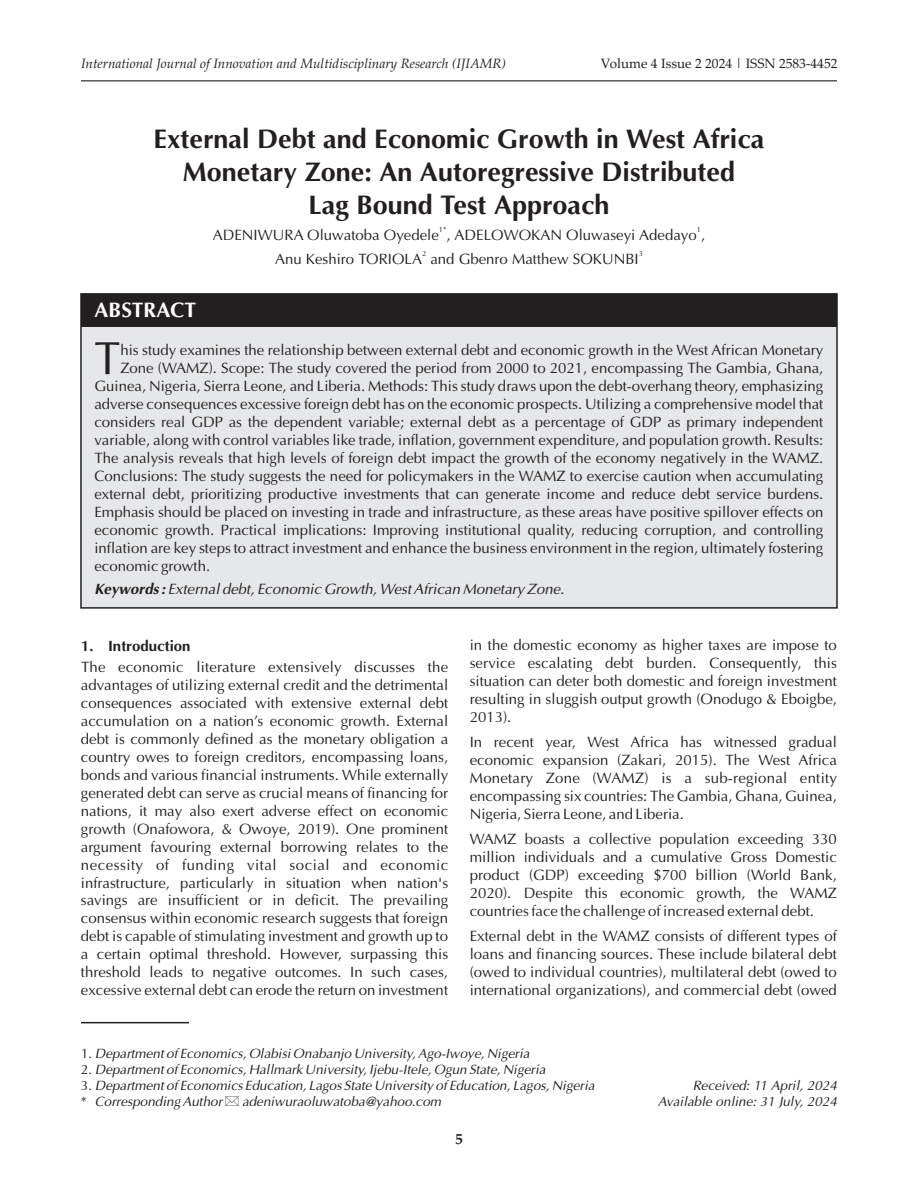
<style>
.page{position:relative;width:918px;height:1188px;background:#fff}
.page>*{position:absolute;margin:0;border:0;box-sizing:border-box;transform-origin:0 0}
.t1{font:46.5px "Optima";color:#231f20}
.t2{font:700 27px/33.2px "Optima";color:#231f20;text-align:center}
.t3{font:700 21px "Optima";color:#fff}
.t4{font:15px/17.9px "Optima";color:#231f20;text-align:justify}
.t5{font:italic 15px "Optima";color:#231f20}
.t6{font:700 15px "Optima";color:#231f20}
.t7{font:700 15px "Palatino Linotype";color:#231f20}
.t8{font:italic 13.5px/16.2px "Optima";color:#231f20}
.t9{font:italic 13.5px "Palatino Linotype";color:#231f20}
.t10{font:13.5px "Palatino Linotype";color:#231f20}
.t11{font:7.5px "Optima";color:#231f20}
.s1{font-weight:700}
.s2{font-style:normal}
</style>
<div class="page">
<hr style="left:81px;top:80px;width:756px;height:1px;background:#231f20">
<div style="left:80px;top:293px;width:758px;height:316px;background:#e6e7e9"></div>
<div style="left:81px;top:294px;width:756px;height:32px;background:#231f20"></div>
<hr style="left:81px;top:1022px;width:108px;height:1px;background:#231f20">
<p class="t9" style="left:81px;top:58px;width:427px">International Journal of Innovation and Multidisciplinary Research (IJIAMR)</p>
<p class="t10" style="left:601px;top:58px;width:238px">Volume 4 Issue 2 2024 | ISSN 2583-4452</p>
<h2 class="t2" style="left:154px;top:125px;width:612px">External Debt and Economic Growth in West Africa<br>Monetary Zone: An Autoregressive Distributed<br>Lag Bound Test Approach</h2>
<p class="t11" style="left:439px;top:227px;width:9px">1*</p>
<p class="t11" style="left:697px;top:227px;width:6px">1</p>
<p class="t4" style="left:213px;top:227px;width:494px">ADENIWURA Oluwatoba Oyedele , ADELOWOKAN Oluwaseyi Adedayo ,</p>
<p class="t11" style="left:422px;top:251px;width:6px">2</p>
<p class="t11" style="left:639px;top:251px;width:6px">3</p>
<p class="t4" style="left:275px;top:251px;width:365px">Anu Keshiro TORIOLA and Gbenro Matthew SOKUNBI</p>
<h3 class="t3" style="left:94px;top:302px;width:103px">ABSTRACT</h3>
<h1 class="t1" style="left:94px;top:339px;width:27px">T</h1>
<p class="t4" style="left:120px;top:343px;width:705px">his study examines the relationship between external debt and economic growth in the West African Monetary</p>
<p class="t4" style="left:94px;top:361px;width:731px;text-indent:26px">Zone (WAMZ). Scope: The study covered the period from 2000 to 2021, encompassing The Gambia, Ghana, Guinea, Nigeria, Sierra Leone, and Liberia. Methods: This study draws upon the debt-overhang theory, emphasizing adverse consequences excessive foreign debt has on the economic prospects. Utilizing a comprehensive model that considers real GDP as the dependent variable; external debt as a percentage of GDP as primary independent variable, along with control variables like trade, inflation, government expenditure, and population growth. Results:<br>The analysis reveals that high levels of foreign debt impact the growth of the economy negatively in the WAMZ.<br>Conclusions: The study suggests the need for policymakers in the WAMZ to exercise caution when accumulating external debt, prioritizing productive investments that can generate income and reduce debt service burdens.<br>Emphasis should be placed on investing in trade and infrastructure, as these areas have positive spillover effects on economic growth. Practical implications: Improving institutional quality, reducing corruption, and controlling inflation are key steps to attract investment and enhance the business environment in the region, ultimately fostering economic growth.</p>
<p class="t5" style="left:94px;top:583px;width:471px"><span class="s1">Keywords :</span> External debt, Economic Growth, West African Monetary Zone.</p>
<p class="t6" style="left:81px;top:640px;width:111px">1. Introduction</p>
<p class="t4" style="left:81px;top:660px;width:369px">The economic literature extensively discusses the advantages of utilizing external credit and the detrimental consequences associated with extensive external debt accumulation on a nation’s economic growth. External debt is commonly defined as the monetary obligation a country owes to foreign creditors, encompassing loans, bonds and various financial instruments. While externally generated debt can serve as crucial means of financing for nations, it may also exert adverse effect on economic growth (Onafowora, &amp; Owoye, 2019). One prominent argument favouring external borrowing relates to the necessity of funding vital social and economic infrastructure, particularly in situation when nation's savings are insufficient or in deficit. The prevailing consensus within economic research suggests that foreign debt is capable of stimulating investment and growth up to a certain optimal threshold. However, surpassing this threshold leads to negative outcomes. In such cases, excessive external debt can erode the return on investment</p>
<p class="t4" style="left:470px;top:638px;width:369px">in the domestic economy as higher taxes are impose to service escalating debt burden. Consequently, this situation can deter both domestic and foreign investment resulting in sluggish output growth (Onodugo &amp; Eboigbe, 2013).</p>
<p class="t4" style="left:470px;top:735px;width:369px">In recent year, West Africa has witnessed gradual economic expansion (Zakari, 2015). The West Africa Monetary Zone (WAMZ) is a sub-regional entity encompassing six countries: The Gambia, Ghana, Guinea, Nigeria, Sierra Leone, and Liberia.</p>
<p class="t4" style="left:470px;top:832px;width:369px">WAMZ boasts a collective population exceeding 330 million individuals and a cumulative Gross Domestic product (GDP) exceeding $700 billion (World Bank, 2020). Despite this economic growth, the WAMZ countries face the challenge of increased external debt.</p>
<p class="t4" style="left:470px;top:928px;width:369px">External debt in the WAMZ consists of different types of loans and financing sources. These include bilateral debt (owed to individual countries), multilateral debt (owed to international organizations), and commercial debt (owed</p>
<p class="t8" style="left:81px;top:1047px;width:450px"><span class="s2">1.</span> Department of Economics, Olabisi Onabanjo University, Ago-Iwoye, Nigeria</p>
<p class="t8" style="left:81px;top:1063px;width:466px"><span class="s2">2.</span> Department of Economics, Hallmark University, Ijebu-Itele, Ogun State, Nigeria</p>
<p class="t8" style="left:81px;top:1079px;width:515px"><span class="s2">3.</span> Department of Economics Education, Lagos State University of Education, Lagos, Nigeria <span class="s2">*</span> Corresponding Author</p>
<p class="t8" style="left:242px;top:1095px;width:201px">adeniwuraoluwatoba@yahoo.com</p>
<p class="t7" style="left:456px;top:1133px;width:9px">5</p>
<p class="t8" style="left:658px;top:1079px;width:181px;text-align:right">Received: 11 April, 2024<br>Available online: 31 July, 2024</p>
</div>
